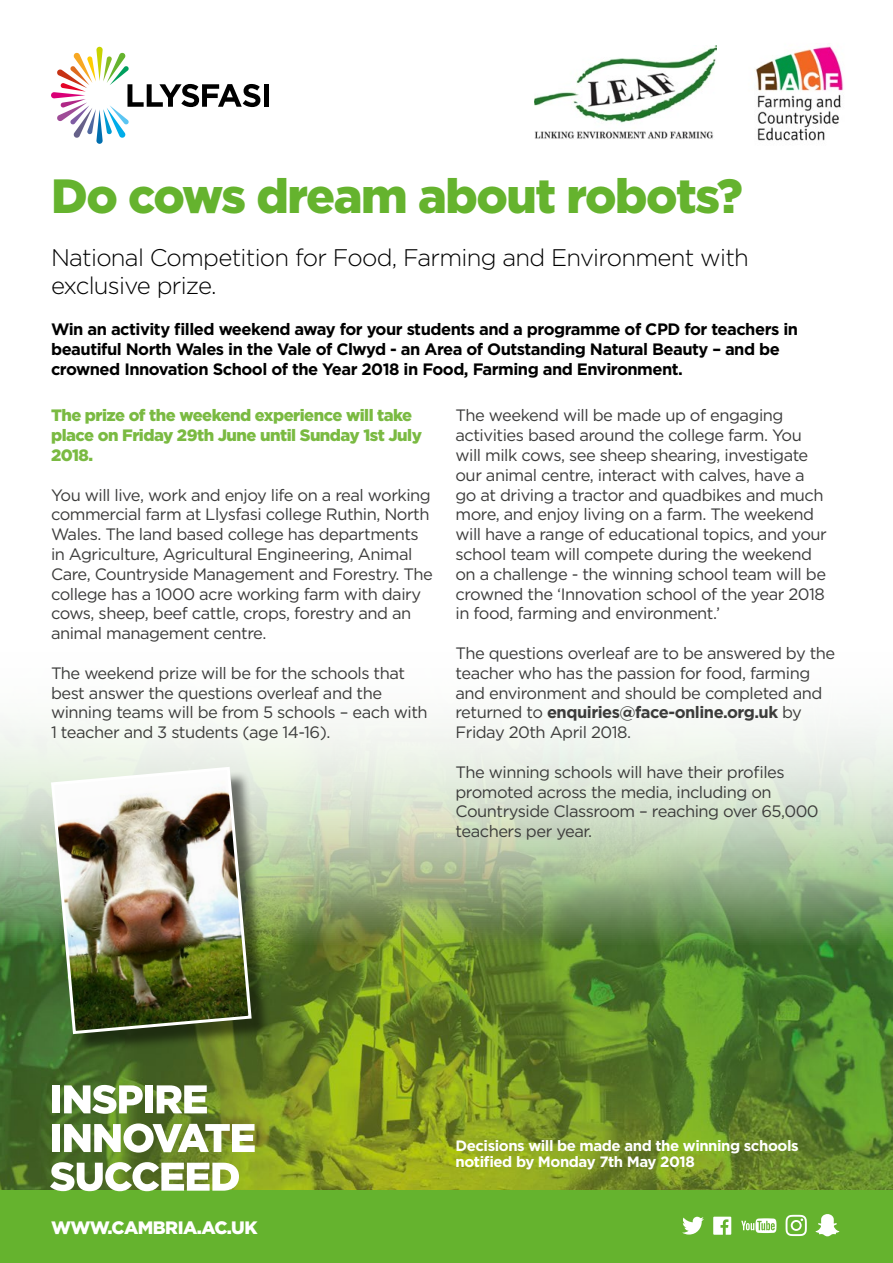
<style>
.page{position:relative;width:893px;height:1263px;background:#fff}
.page>*{position:absolute;margin:0;border:0;box-sizing:border-box;transform-origin:0 0}
.t1{font:900 48px "Gotham";letter-spacing:-.03em;color:#65b32e}
.t2{font:300 24px/28.8px "Gotham";letter-spacing:-.03em;color:#000}
.t3{font:900 18px "Gotham";letter-spacing:-.03em;color:#fff}
.t4{font:16.5px/19.8px "Gotham";letter-spacing:-.03em;color:#3c3c3b}
.t5{font:700 16.5px/19.8px "Gotham";letter-spacing:-.03em;color:#000}
.t6{font:900 16.5px/19.8px "Gotham";letter-spacing:-.03em;color:#7aba42}
.t7{font:700 15px/16.5px "Gotham";letter-spacing:-.03em;color:#fff}
.s1{font-weight:700}
</style>
<div class="page">
<img style="left:0;top:1093px;width:893px;height:98px">
<img style="left:0;top:719px;width:893px;height:374px">
<div style="left:0;top:1191px;width:893px;height:72px;background:#65b32e"></div>
<svg style="left:682px;top:1217px;width:22px;height:17px"></svg>
<svg style="left:713px;top:1217px;width:18px;height:18px"></svg>
<svg style="left:741px;top:1218px;width:35px;height:15px"></svg>
<svg style="left:786px;top:1215px;width:21px;height:21px"></svg>
<svg style="left:816px;top:1214px;width:23px;height:22px"></svg>
<div style="left:52px;top:1085px;width:8px;height:28px;background:#fff"></div>
<svg style="left:64px;top:1085px;width:79px;height:29px"></svg>
<div style="left:145px;top:1085px;width:8px;height:28px;background:#fff"></div>
<svg style="left:157px;top:1085px;width:50px;height:28px"></svg>
<div style="left:52px;top:1124px;width:8px;height:28px;background:#fff"></div>
<svg style="left:64px;top:1123px;width:191px;height:29px"></svg>
<svg style="left:50px;top:1162px;width:189px;height:29px"></svg>
<svg style="left:51px;top:47px;width:209px;height:97px"></svg>
<div style="left:264px;top:84px;width:5px;height:23px;background:#000"></div>
<img style="left:535px;top:46px;width:182px;height:93px">
<img style="left:754px;top:46px;width:90px;height:95px">
<div style="left:55px;top:771px;width:216px;height:283px;background:#000;opacity:.5"></div>
<img style="left:49px;top:765px;width:204px;height:271px">
<h1 class="t1" style="left:51px;top:163px;width:693px">Do cows dream about robots?</h1>
<h2 class="t2" style="left:51px;top:242px;width:699px">National Competition for Food, Farming and Environment with exclusive prize.</h2>
<p class="t5" style="left:51px;top:319px;width:749px">Win an activity filled weekend away for your students and a programme of CPD for teachers in beautiful North Wales in the Vale of Clwyd - an Area of Outstanding Natural Beauty – and be crowned Innovation School of the Year 2018 in Food, Farming and Environment.</p>
<p class="t6" style="left:51px;top:405px;width:372px">The prize of the weekend experience will take place on Friday 29th June until Sunday 1st July<br>2018.</p>
<p class="t4" style="left:51px;top:485px;width:383px">You will live, work and enjoy life on a real working commercial farm at Llysfasi college Ruthin, North Wales. The land based college has departments in Agriculture, Agricultural Engineering, Animal Care, Countryside Management and Forestry. The college has a 1000 acre working farm with dairy cows, sheep, beef cattle, crops, forestry and an animal management centre.</p>
<p class="t4" style="left:51px;top:663px;width:378px">The weekend prize will be for the schools that best answer the questions overleaf and the winning teams will be from 5 schools – each with 1 teacher and 3 students (age 14-16).</p>
<p class="t4" style="left:455px;top:405px;width:373px">The weekend will be made up of engaging activities based around the college farm. You will milk cows, see sheep shearing, investigate our animal centre, interact with calves, have a go at driving a tractor and quadbikes and much more, and enjoy living on a farm. The weekend will have a range of educational topics, and your school team will compete during the weekend on a challenge - the winning school team will be crowned the ‘Innovation school of the year 2018 in food, farming and environment.’</p>
<p class="t4" style="left:455px;top:643px;width:381px">The questions overleaf are to be answered by the teacher who has the passion for food, farming and environment and should be completed and returned to <span class="s1">enquiries@face-online.org.uk</span> by Friday 20th April 2018.</p>
<p class="t4" style="left:455px;top:762px;width:365px">The winning schools will have their profiles promoted across the media, including on Countryside Classroom – reaching over 65,000 teachers per year.</p>
<p class="t3" style="left:51px;top:1215px;width:208px">WWW.CAMBRIA.AC.UK</p>
<p class="t7" style="left:455px;top:1137px;width:345px">Decisions will be made and the winning schools notified by Monday 7th May 2018</p>
</div>
